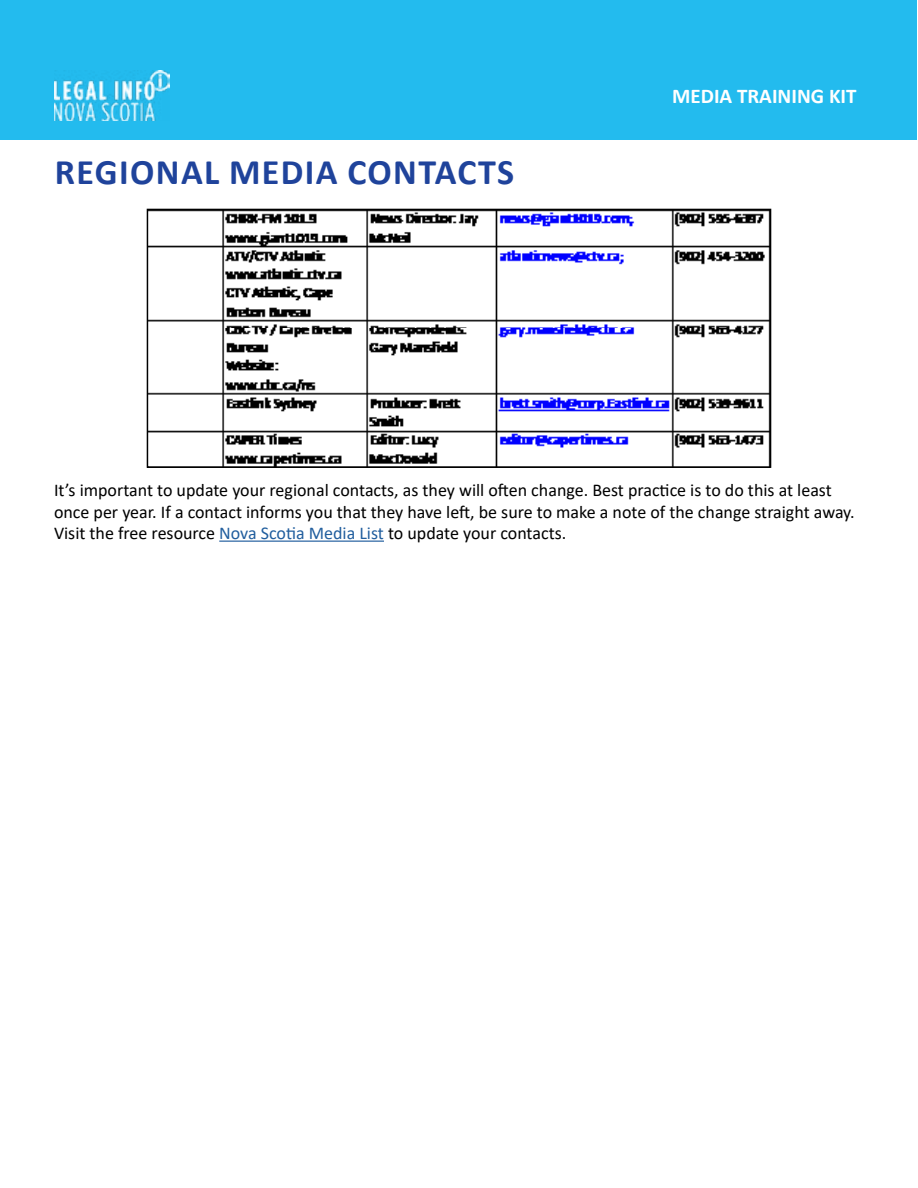
<style>
.page{position:relative;width:918px;height:1188px;background:#fff}
.page>*{position:absolute;margin:0;border:0;box-sizing:border-box;transform-origin:0 0}
.t1{font:700 36px "Calibri";letter-spacing:.04em;color:#1f439b}
.t2{font:700 21px "Calibri";color:#fff}
.t3{font:18px/21.6px "Calibri";color:#000}
.s1{color:#215e9e}
</style>
<div class="page">
<div style="left:1px;top:0;width:916px;height:140px;background:#23bbee"></div>
<img style="left:54px;top:70px;width:116px;height:50px">
<img style="left:150px;top:212px;width:618px;height:253px">
<div style="left:147px;top:209px;width:624px;height:259px;border:2px solid #000"></div>
<hr style="left:219px;top:541px;width:165px;height:1px;background:#215e9e">
<h1 class="t1" style="left:55px;top:147px;width:461px">REGIONAL MEDIA CONTACTS</h1>
<p class="t2" style="left:672px;top:81px;width:186px">MEDIA TRAINING KIT</p>
<p class="t3" style="left:54px;top:479px;width:802px">It’s important to update your regional contacts, as they will often change. Best practice is to do this at least once per year. If a contact informs you that they have left, be sure to make a note of the change straight away.<br>Visit the free resource <span class="s1">Nova Scotia Media List</span> to update your contacts.</p>
</div>
